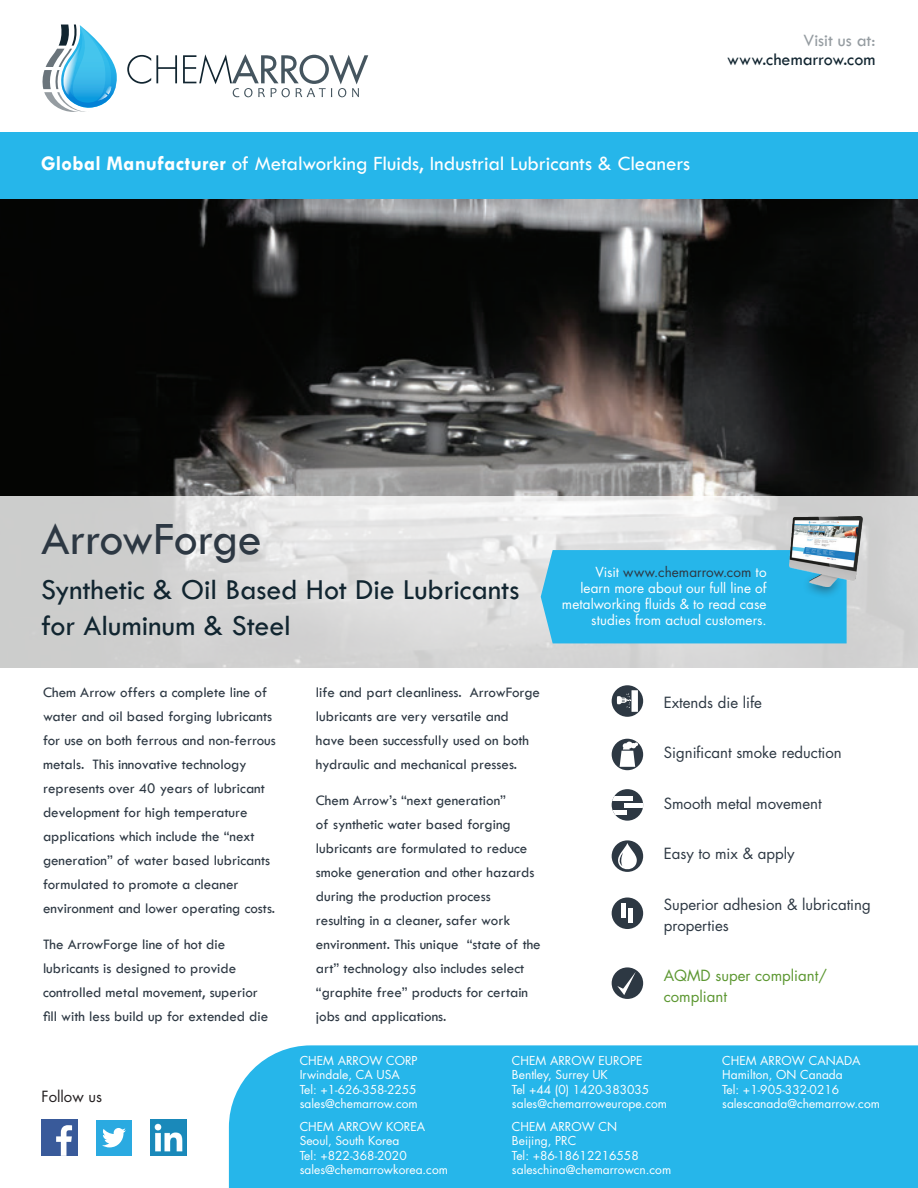
<style>
.page{position:relative;width:918px;height:1188px;background:#fff}
.page>*{position:absolute;margin:0;border:0;box-sizing:border-box;transform-origin:0 0}
.t1{font:48px "Tw Cen";letter-spacing:-.015em;color:#2d3843}
.t2{font:30px/36px "Tw Cen";letter-spacing:-.005em;color:#112530}
.t3{font:21px "Tw Cen";color:#fff}
.t4{font:18px "Tw Cen";letter-spacing:.005em;color:#112530}
.t5{font:18px "Tw Cen";letter-spacing:-.005em;color:#959ca1}
.t6{font:15px/24px "Tw Cen";color:#2d3843}
.t7{font:15px/21px "Futura Std";color:#2d3843}
.t8{font:15px/21px "Futura Std";color:#5c9731}
.t9{font:15px "Futura Std";color:#231f20}
.t10{font:13.5px/16.2px "Futura Std";letter-spacing:.005em;color:#fff;text-align:right}
.t11{font:12px/14.4px "Futura Std";color:#fff}
.s1{font-weight:700}
.s2{color:#2d3843}
</style>
<div class="page">
<img style="left:0;top:199px;width:918px;height:297px">
<svg style="left:0;top:496px;width:918px;height:171px;background:#d9d9d9"></svg>
<div style="left:541px;top:550px;width:306px;height:93px;background:#26b6ea"></div>
<img style="left:789px;top:516px;width:73px;height:71px">
<div style="left:612px;top:685px;width:31px;height:32px;background:#2d3843;border-radius:50%"></div>
<div style="left:632px;top:690px;width:6px;height:22px;background:#fff"></div>
<svg style="left:617px;top:694px;width:14px;height:14px"></svg>
<svg style="left:43px;top:25px;width:74px;height:87px"></svg>
<svg style="left:127px;top:55px;width:50px;height:29px"></svg>
<svg style="left:183px;top:54px;width:185px;height:43px"></svg>
<div style="left:0;top:132px;width:918px;height:67px;background:#26b6ea"></div>
<div style="left:612px;top:967px;width:31px;height:32px;background:#2d3843;border-radius:50%"></div>
<svg style="left:617px;top:972px;width:19px;height:23px"></svg>
<div style="left:612px;top:898px;width:31px;height:31px;background:#2d3843;border-radius:50%"></div>
<div style="left:628px;top:908px;width:5px;height:15px;background:#fff"></div>
<div style="left:621px;top:903px;width:5px;height:15px;background:#fff"></div>
<div style="left:612px;top:789px;width:31px;height:32px;background:#2d3843;border-radius:50%"></div>
<div style="left:612px;top:796px;width:21px;height:5px;background:#fff"></div>
<div style="left:624px;top:803px;width:19px;height:5px;background:#fff"></div>
<div style="left:612px;top:810px;width:15px;height:5px;background:#fff"></div>
<div style="left:612px;top:840px;width:31px;height:32px;background:#2d3843;border-radius:50%"></div>
<svg style="left:618px;top:843px;width:19px;height:29px"></svg>
<div style="left:612px;top:739px;width:31px;height:31px;background:#2d3843;border-radius:50%"></div>
<svg style="left:620px;top:742px;width:18px;height:25px"></svg>
<div style="left:96px;top:1120px;width:36px;height:36px;background:#2aaae1"></div>
<svg style="left:102px;top:1128px;width:24px;height:19px"></svg>
<img style="left:150px;top:1120px;width:36px;height:36px">
<div style="left:42px;top:1120px;width:36px;height:36px;background:#395a9a"></div>
<svg style="left:56px;top:1125px;width:16px;height:31px"></svg>
<div style="left:229px;top:1045px;width:689px;height:143px;background:#26b6ea"></div>
<h3 class="t3" style="left:41px;top:150px;width:651px"><span class="s1">Global Manufacturer</span> of Metalworking Fluids, Industrial Lubricants &amp; Cleaners</h3>
<p class="t5" style="left:804px;top:29px;width:73px">Visit us at:</p>
<p class="t4" style="left:727px;top:49px;width:150px">www.chemarrow.com</p>
<h1 class="t1" style="left:41px;top:510px;width:222px">ArrowForge</h1>
<h2 class="t2" style="left:41px;top:571px;width:480px">Synthetic &amp; Oil Based Hot Die Lubricants for Aluminum &amp; Steel</h2>
<p class="t6" style="left:43px;top:680px;width:234px">Chem Arrow offers a complete line of water and oil based forging lubricants for use on both ferrous and non-ferrous metals. This innovative technology represents over 40 years of lubricant development for high temperature applications which include the “next generation” of water based lubricants formulated to promote a cleaner environment and lower operating costs.</p>
<p class="t6" style="left:43px;top:932px;width:227px">The ArrowForge line of hot die lubricants is designed to provide controlled metal movement, superior fill with less build up for extended die</p>
<p class="t6" style="left:316px;top:680px;width:226px">life and part cleanliness. ArrowForge lubricants are very versatile and have been successfully used on both hydraulic and mechanical presses.</p>
<p class="t6" style="left:316px;top:788px;width:226px">Chem Arrow’s “next generation”<br>of synthetic water based forging lubricants are formulated to reduce smoke generation and other hazards during the production process resulting in a cleaner, safer work environment. This unique “state of the art” technology also includes select “graphite free” products for certain jobs and applications.</p>
<p class="t10" style="left:562px;top:564px;width:206px">Visit <span class="s2">www.chemarrow.com</span> to<br>learn more about our full line of metalworking fluids &amp; to read case studies from actual customers.</p>
<p class="t7" style="left:664px;top:692px;width:100px">Extends die life</p>
<p class="t7" style="left:664px;top:742px;width:180px">Significant smoke reduction</p>
<p class="t7" style="left:664px;top:793px;width:159px">Smooth metal movement</p>
<p class="t7" style="left:664px;top:843px;width:132px">Easy to mix &amp; apply</p>
<p class="t7" style="left:664px;top:894px;width:209px">Superior adhesion &amp; lubricating properties</p>
<p class="t8" style="left:664px;top:965px;width:165px">AQMD super compliant/ compliant</p>
<p class="t9" style="left:42px;top:1086px;width:62px">Follow us</p>
<p class="t11" style="left:300px;top:1053px;width:120px">CHEM ARROW CORP<br>Irwindale, CA USA<br>Tel: +1-626-358-2255 sales@chemarrow.com</p>
<p class="t11" style="left:722px;top:1053px;width:159px">CHEM ARROW CANADA<br>Hamilton, ON Canada<br>Tel: +1-905-332-0216 salescanada@chemarrow.com</p>
<p class="t11" style="left:512px;top:1053px;width:157px">CHEM ARROW EUROPE<br>Bentley, Surrey UK<br>Tel +44 (0) 1420-383035 sales@chemarroweurope.com</p>
<p class="t11" style="left:300px;top:1119px;width:150px">CHEM ARROW KOREA<br>Seoul, South Korea<br>Tel: +822-368-2020 sales@chemarrowkorea.com</p>
<p class="t11" style="left:512px;top:1119px;width:161px">CHEM ARROW CN<br>Beijing, PRC<br>Tel: +86-18612216558 saleschina@chemarrowcn.com</p>
</div>
